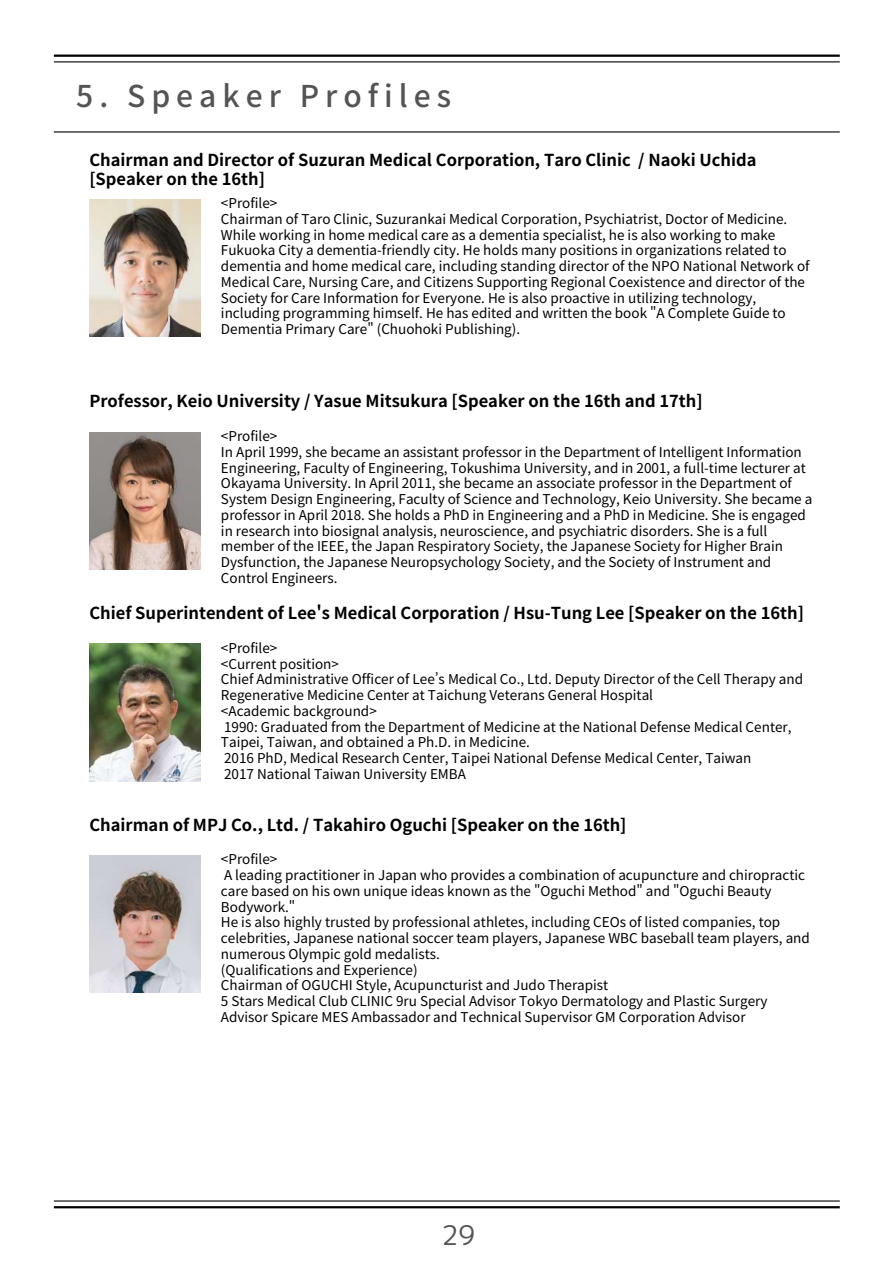
<style>
.page{position:relative;width:894px;height:1264px;background:#fff}
.page>*{position:absolute;margin:0;border:0;box-sizing:border-box;transform-origin:0 0}
.t1{font:500 30px "Noto Sans JP";letter-spacing:.2em;color:#545454}
.t2{font:27px "rounded mplus 1 p regular";color:#545454}
.t3{font:700 16.5px/19.2px "Noto Sans JP";color:#000}
.t4{font:13.5px/15.8px "Noto Sans JP";color:#000}
</style>
<div class="page">
<hr style="left:54px;top:131px;width:785px;height:1px;background:#000">
<hr style="left:54px;top:55px;width:785px;height:2px;background:#000">
<hr style="left:54px;top:61px;width:785px;height:1px;background:#000">
<hr style="left:54px;top:1206px;width:785px;height:2px;background:#000">
<hr style="left:54px;top:1200px;width:785px;height:1px;background:#000">
<img style="left:89px;top:199px;width:112px;height:138px">
<img style="left:89px;top:432px;width:112px;height:137px">
<img style="left:89px;top:643px;width:112px;height:138px">
<img style="left:89px;top:855px;width:112px;height:137px">
<h1 class="t1" style="left:76px;top:72px;width:376px">5. Speaker Profiles</h1>
<p class="t3" style="left:89px;top:150px;width:668px">Chairman and Director of Suzuran Medical Corporation, Taro Clinic / Naoki Uchida [Speaker on the 16th]</p>
<p class="t4" style="left:221px;top:195px;width:590px">&lt;Profile&gt;<br>Chairman of Taro Clinic, Suzurankai Medical Corporation, Psychiatrist, Doctor of Medicine.<br>While working in home medical care as a dementia specialist, he is also working to make Fukuoka City a dementia-friendly city. He holds many positions in organizations related to dementia and home medical care, including standing director of the NPO National Network of Medical Care, Nursing Care, and Citizens Supporting Regional Coexistence and director of the Society for Care Information for Everyone. He is also proactive in utilizing technology, including programming himself. He has edited and written the book "A Complete Guide to Dementia Primary Care" (Chuohoki Publishing).</p>
<p class="t3" style="left:89px;top:391px;width:614px">Professor, Keio University / Yasue Mitsukura [Speaker on the 16th and 17th]</p>
<p class="t4" style="left:221px;top:427px;width:592px">&lt;Profile&gt;<br>In April 1999, she became an assistant professor in the Department of Intelligent Information Engineering, Faculty of Engineering, Tokushima University, and in 2001, a full-time lecturer at Okayama University. In April 2011, she became an associate professor in the Department of System Design Engineering, Faculty of Science and Technology, Keio University. She became a professor in April 2018. She holds a PhD in Engineering and a PhD in Medicine. She is engaged in research into biosignal analysis, neuroscience, and psychiatric disorders. She is a full member of the IEEE, the Japan Respiratory Society, the Japanese Society for Higher Brain Dysfunction, the Japanese Neuropsychology Society, and the Society of Instrument and Control Engineers.</p>
<p class="t3" style="left:89px;top:602px;width:716px">Chief Superintendent of Lee's Medical Corporation / Hsu-Tung Lee [Speaker on the 16th]</p>
<p class="t4" style="left:221px;top:639px;width:583px">&lt;Profile&gt;<br>&lt;Current position&gt;<br>Chief Administrative Officer of Lee’s Medical Co., Ltd. Deputy Director of the Cell Therapy and Regenerative Medicine Center at Taichung Veterans General Hospital<br>&lt;Academic background&gt;<br>1990: Graduated from the Department of Medicine at the National Defense Medical Center, Taipei, Taiwan, and obtained a Ph.D. in Medicine.<br>2016 PhD, Medical Research Center, Taipei National Defense Medical Center, Taiwan<br>2017 National Taiwan University EMBA</p>
<p class="t3" style="left:89px;top:814px;width:538px">Chairman of MPJ Co., Ltd. / Takahiro Oguchi [Speaker on the 16th]</p>
<p class="t4" style="left:221px;top:850px;width:590px">&lt;Profile&gt;<br>A leading practitioner in Japan who provides a combination of acupuncture and chiropractic care based on his own unique ideas known as the "Oguchi Method" and "Oguchi Beauty Bodywork."<br>He is also highly trusted by professional athletes, including CEOs of listed companies, top celebrities, Japanese national soccer team players, Japanese WBC baseball team players, and numerous Olympic gold medalists.<br>(Qualifications and Experience)<br>Chairman of OGUCHI Style, Acupuncturist and Judo Therapist<br>5 Stars Medical Club CLINIC 9ru Special Advisor Tokyo Dermatology and Plastic Surgery Advisor Spicare MES Ambassador and Technical Supervisor GM Corporation Advisor</p>
<h2 class="t2" style="left:441px;top:1215px;width:35px">29</h2>
</div>
